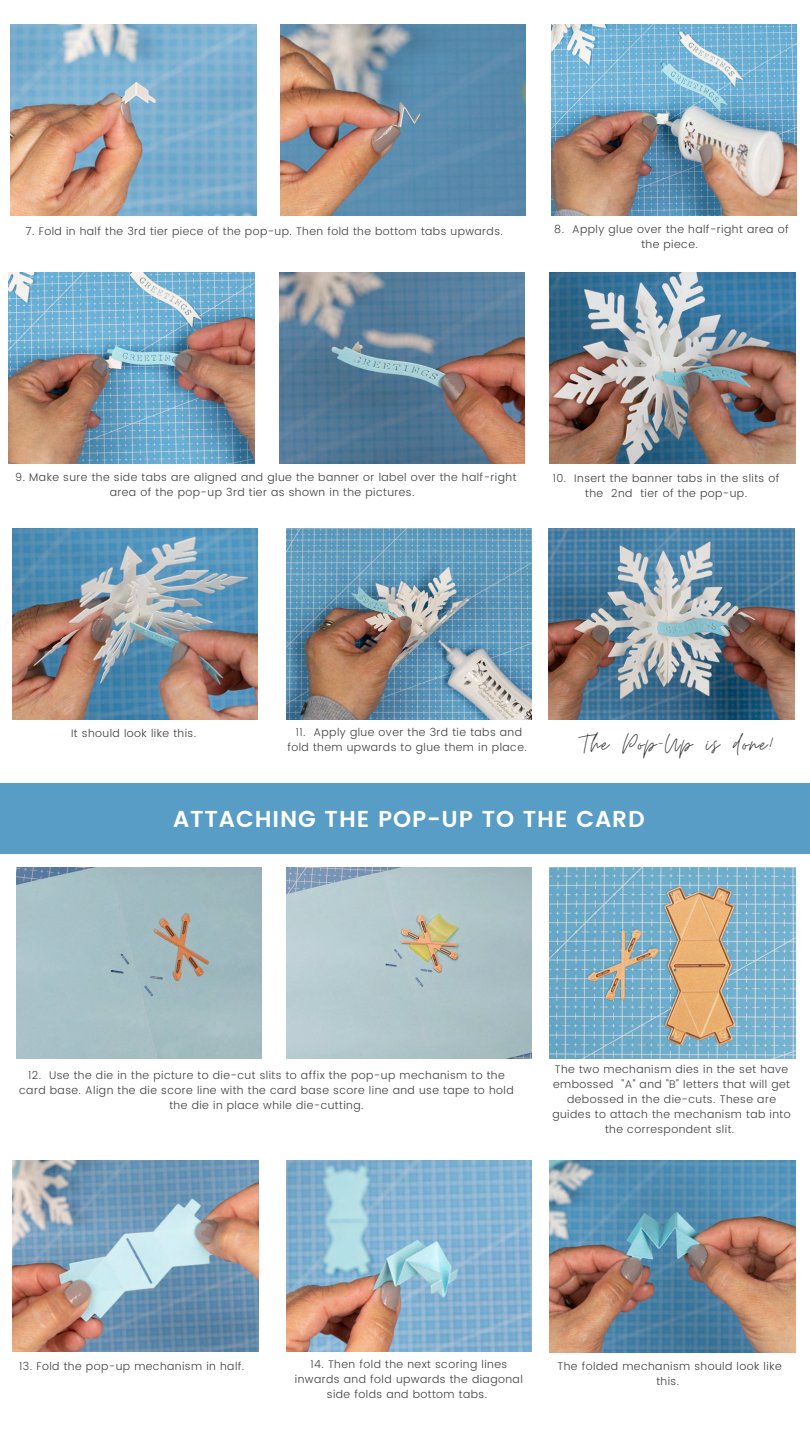
<style>
.page{position:relative;width:810px;height:1440px;background:#579dc5}
.page>*{position:absolute;margin:0;border:0;box-sizing:border-box;transform-origin:0 0}
.t1{font:30px "Moon Time";letter-spacing:.04em;color:#3e3e3e}
.t2{font:600 23px "Poppins";letter-spacing:.04em;color:#fff}
.t3{font:300 11px/15px "Poppins";letter-spacing:.04em;color:#3e3e3e;text-align:center}
</style>
<div class="page">
<div style="left:0;top:854px;width:810px;height:541px;background:#fff"></div>
<div style="left:0;top:0;width:810px;height:783px;background:#fff"></div>
<img style="left:11px;top:24px;width:245px;height:192px">
<img style="left:280px;top:24px;width:246px;height:192px">
<img style="left:551px;top:24px;width:246px;height:192px">
<img style="left:9px;top:272px;width:245px;height:191px">
<img style="left:279px;top:272px;width:245px;height:191px">
<img style="left:550px;top:272px;width:245px;height:191px">
<img style="left:12px;top:529px;width:246px;height:191px">
<img style="left:286px;top:529px;width:245px;height:191px">
<img style="left:549px;top:529px;width:245px;height:191px">
<div style="left:0;top:874px;width:810px;height:566px;background:#fff"></div>
<img style="left:286px;top:1160px;width:245px;height:191px">
<img style="left:550px;top:1161px;width:245px;height:191px">
<img style="left:286px;top:868px;width:245px;height:191px">
<img style="left:13px;top:1160px;width:245px;height:191px">
<img style="left:17px;top:868px;width:245px;height:191px">
<img style="left:550px;top:868px;width:245px;height:191px">
<p class="t3" style="left:26px;top:224px;width:479px">7. Fold in half the 3rd tier piece of the pop-up. Then fold the bottom tabs upwards.</p>
<p class="t3" style="left:554px;top:222px;width:236px">8. Apply glue over the half-right area of the piece.</p>
<p class="t3" style="left:110px;top:470px;width:408px;text-align:left;text-indent:-94px">9. Make sure the side tabs are aligned and glue the banner or label over the half-right area of the pop-up 3rd tier as shown in the pictures.</p>
<p class="t3" style="left:553px;top:470px;width:228px">10. Insert the banner tabs in the slits of the 2nd tier of the pop-up.</p>
<p class="t3" style="left:71px;top:726px;width:127px">It should look like this.</p>
<p class="t3" style="left:287px;top:725px;width:241px">11. Apply glue over the 3rd tie tabs and fold them upwards to glue them in place.</p>
<p class="t1" style="left:581px;top:725px;width:195px">The Pop-Up is done!</p>
<p class="t2" style="left:173px;top:805px;width:473px">ATTACHING THE POP-UP TO THE CARD</p>
<p class="t3" style="left:19px;top:1067px;width:496px">12. Use the die in the picture to die-cut slits to affix the pop-up mechanism to the card base. Align the die score line with the card base score line and use tape to hold the die in place while die-cutting.</p>
<p class="t3" style="left:552px;top:1061px;width:240px">The two mechanism dies in the set have embossed "A" and "B" letters that will get debossed in the die-cuts. These are guides to attach the mechanism tab into the correspondent slit.</p>
<p class="t3" style="left:19px;top:1358px;width:227px">13. Fold the pop-up mechanism in half.</p>
<p class="t3" style="left:295px;top:1357px;width:229px">14. Then fold the next scoring lines inwards and fold upwards the diagonal side folds and bottom tabs.</p>
<p class="t3" style="left:558px;top:1358px;width:226px">The folded mechanism should look like this.</p>
</div>
